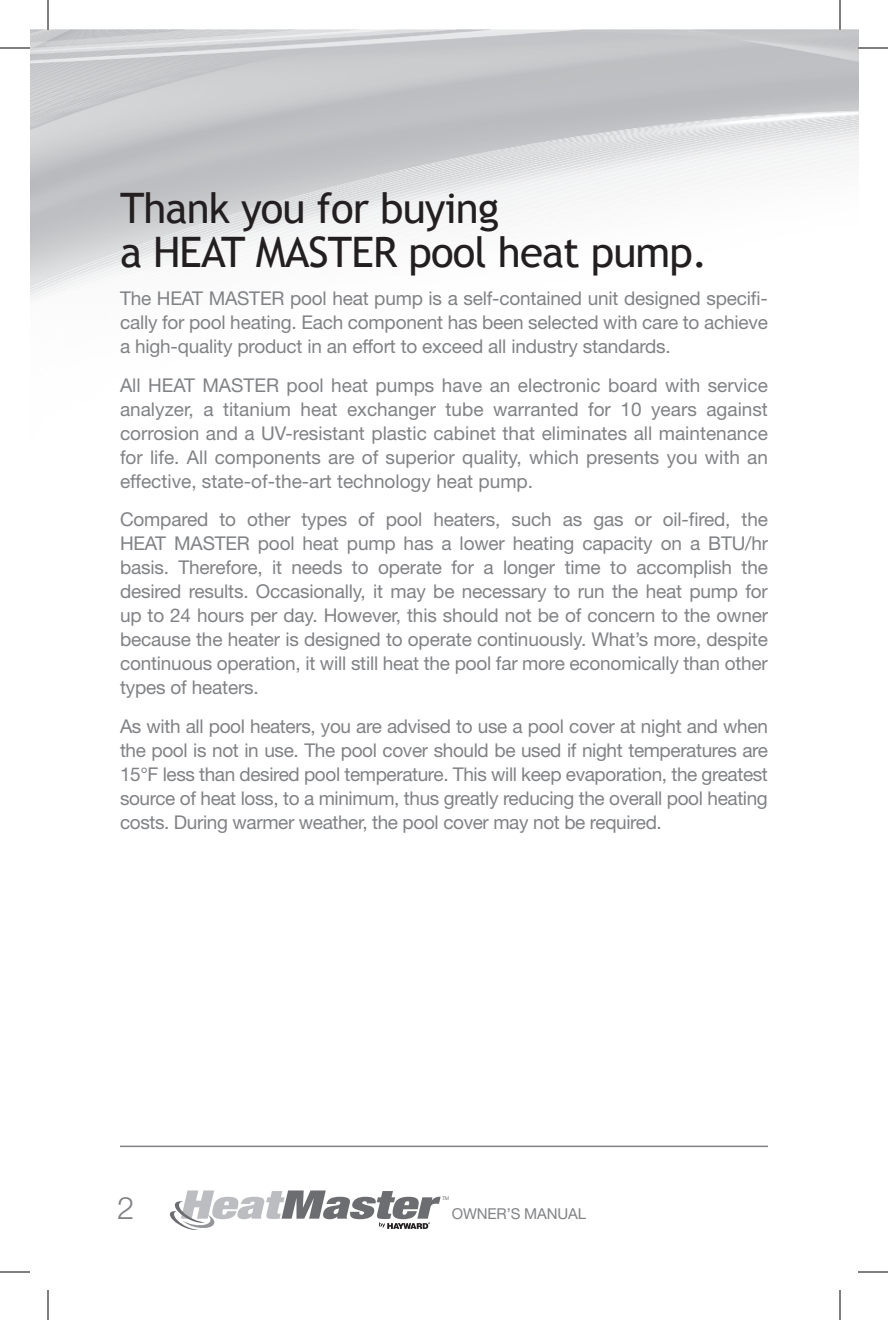
<style>
.page{position:relative;width:888px;height:1320px;background:#fff}
.page>*{position:absolute;margin:0;border:0;box-sizing:border-box;transform-origin:0 0}
.t1{font:42px/44px "Trebuchet MS";letter-spacing:-.02em;color:#231f20}
.t2{font:300 31px "Helvetica Neue";color:#808285}
.t3{font:19px/24px "Helvetica Neue";letter-spacing:-.01em;color:#808285;text-align:justify}
.t4{font:15px "Helvetica Neue";letter-spacing:-.01em;color:#808285}
.t5{font:italic 5px "Helvetica Neue";color:#6c6d70}
</style>
<div class="page">
<hr style="left:120px;top:1146px;width:648px;height:1px;background:#808285">
<img style="left:30px;top:30px;width:828px;height:271px">
<svg style="left:169px;top:1190px;width:272px;height:40px"></svg>
<hr style="left:0;top:48px;width:30px;height:1px;background:#000">
<hr style="left:858px;top:48px;width:30px;height:1px;background:#000">
<hr style="left:0;top:1272px;width:30px;height:1px;background:#000">
<hr style="left:858px;top:1272px;width:30px;height:1px;background:#000">
<hr style="left:48px;top:0;width:1px;height:30px;background:#000">
<hr style="left:48px;top:1290px;width:1px;height:30px;background:#000">
<hr style="left:840px;top:0;width:1px;height:30px;background:#000">
<hr style="left:840px;top:1290px;width:1px;height:30px;background:#000">
<h1 class="t1" style="left:120px;top:187px;width:589px">Thank you for buying<br>a HEAT MASTER pool heat pump.</h1>
<p class="t3" style="left:120px;top:286px;width:649px">The HEAT MASTER pool heat pump is a self-contained unit designed specifi&shy;cally for pool heating. Each component has been selected with care to achieve a high-quality product in an effort to exceed all industry standards.</p>
<p class="t3" style="left:120px;top:373px;width:649px">All HEAT MASTER pool heat pumps have an electronic board with service analyzer, a titanium heat exchanger tube warranted for 10 years against corrosion and a UV-resistant plastic cabinet that eliminates all maintenance for life. All components are of superior quality, which presents you with an effective, state-of-the-art technology heat pump.</p>
<p class="t3" style="left:120px;top:507px;width:650px">Compared to other types of pool heaters, such as gas or oil-fired, the HEAT MASTER pool heat pump has a lower heating capacity on a BTU/hr basis. Therefore, it needs to operate for a longer time to accomplish the desired results. Occasionally, it may be necessary to run the heat pump for up to 24 hours per day. However, this should not be of concern to the owner because the heater is designed to operate continuously. What’s more, despite continuous operation, it will still heat the pool far more economically than other types of heaters.</p>
<p class="t3" style="left:120px;top:713px;width:650px">As with all pool heaters, you are advised to use a pool cover at night and when the pool is not in use. The pool cover should be used if night temperatures are 15°F less than desired pool temperature. This will keep evaporation, the greatest source of heat loss, to a minimum, thus greatly reducing the overall pool heating costs. During warmer weather, the pool cover may not be required.</p>
<p class="t5" style="left:442px;top:1196px;width:9px">TM</p>
<h2 class="t2" style="left:117px;top:1189px;width:19px">2</h2>
<p class="t4" style="left:452px;top:1204px;width:136px">OWNER’S MANUAL</p>
</div>
